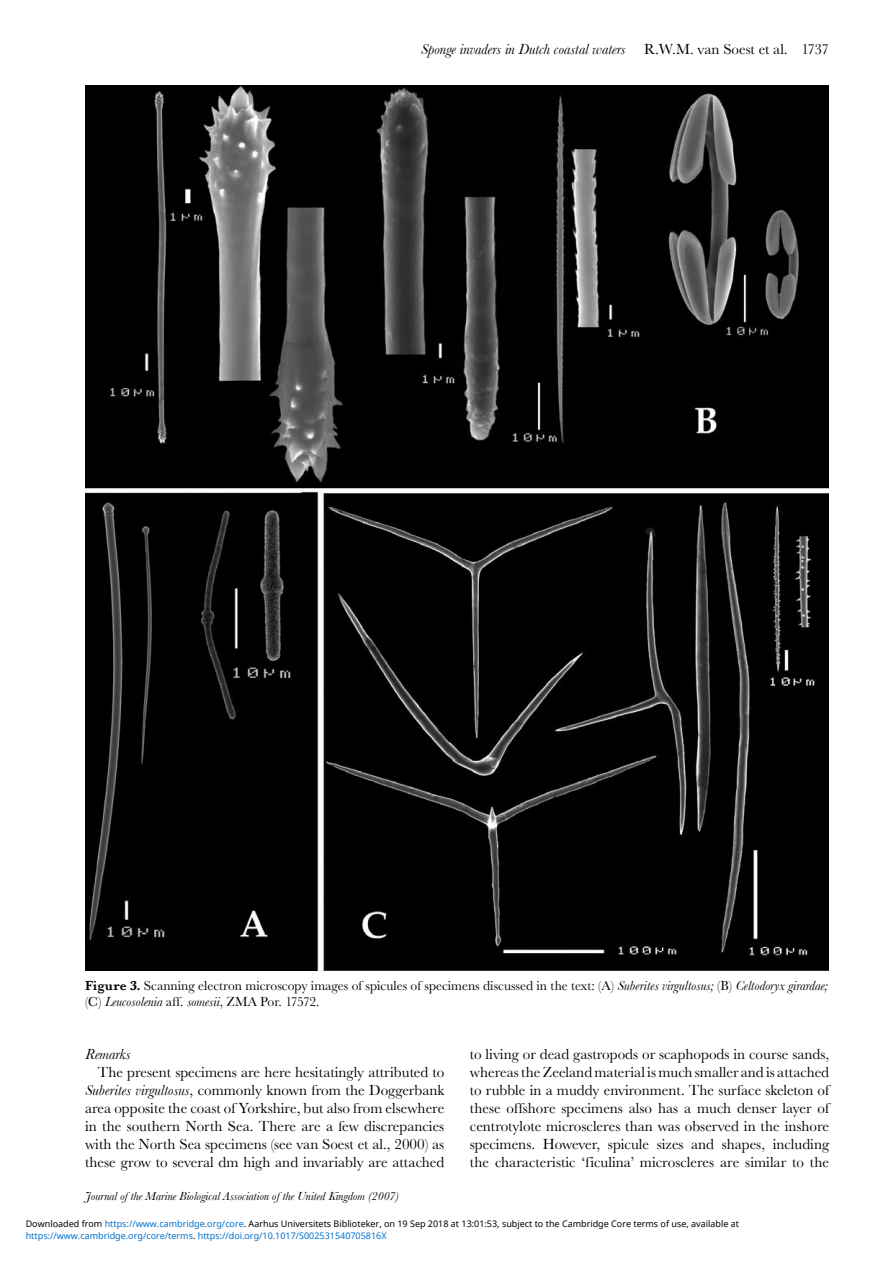
<style>
.page{position:relative;width:893px;height:1263px;background:#fff}
.page>*{position:absolute;margin:0;border:0;box-sizing:border-box;transform-origin:0 0}
.t1{font:15px/18px "Baskerville No 2 T";color:#000;text-align:justify}
.t2{font:italic 15px "Baskerville No 2 T";color:#000}
.t3{font:13.5px/16.2px "Baskerville No 2 T";color:#000}
.t4{font:italic 12px "Baskerville No 2 T";color:#000}
.t5{font:9px "Noto Sans";color:#000}
.t6{font:9px "Noto Sans";color:#0172cf}
.s1{font-family:"Baskerville No 2 T Sem Bol"}
.s2{font-style:italic}
.s3{color:#0172cf}
.s4{color:#000}
</style>
<div class="page">
<img style="left:85px;top:85px;width:744px;height:886px">
<p class="t2" style="left:421px;top:40px;width:206px">Sponge invaders in Dutch coastal waters</p>
<p class="t1" style="left:644px;top:40px;width:187px">R.W.M. van Soest et al. 1737</p>
<p class="t3" style="left:85px;top:977px;width:744px"><span class="s1">Figure 3.</span> Scanning electron microscopy images of spicules of specimens discussed in the text: (A) <span class="s2">Suberites virgultosus;</span> (B) <span class="s2">Celtodoryx girardae; </span>(C) <span class="s2">Leucosolenia</span> aff. <span class="s2">somesii</span>, ZMA Por. 17572.</p>
<p class="t2" style="left:85px;top:1046px;width:47px">Remarks</p>
<p class="t1" style="left:85px;top:1064px;width:361px;text-indent:13px">The present specimens are here hesitatingly attributed to <span class="s2">Suberites virgultosus</span>, commonly known from the Doggerbank area opposite the coast of Yorkshire, but also from elsewhere in the southern North Sea. There are a few discrepancies with the North Sea specimens (see van Soest et al., 2000) as these grow to several dm high and invariably are attached</p>
<p class="t4" style="left:85px;top:1189px;width:315px">Journal of the Marine Biological Association of the United Kingdom (2007)</p>
<p class="t1" style="left:470px;top:1046px;width:361px">to living or dead gastropods or scaphopods in course sands, whereas the Zeeland material is much smaller and is attached to rubble in a muddy environment. The surface skeleton of these offshore specimens also has a much denser layer of centrotylote microscleres than was observed in the inshore specimens. However, spicule sizes and shapes, including the characteristic ‘ficulina’ microscleres are similar to the</p>
<p class="t5" style="left:26px;top:1218px;width:715px">Downloaded from <span class="s3">https://www.cambridge.org/core</span>. Aarhus Universitets Biblioteker, on 19 Sep 2018 at 13:01:53, subject to the Cambridge Core terms of use, available at</p>
<p class="t6" style="left:26px;top:1229px;width:362px">https://www.cambridge.org/core/terms<span class="s4">.</span> https://doi.org/10.1017/S002531540705816X</p>
</div>
